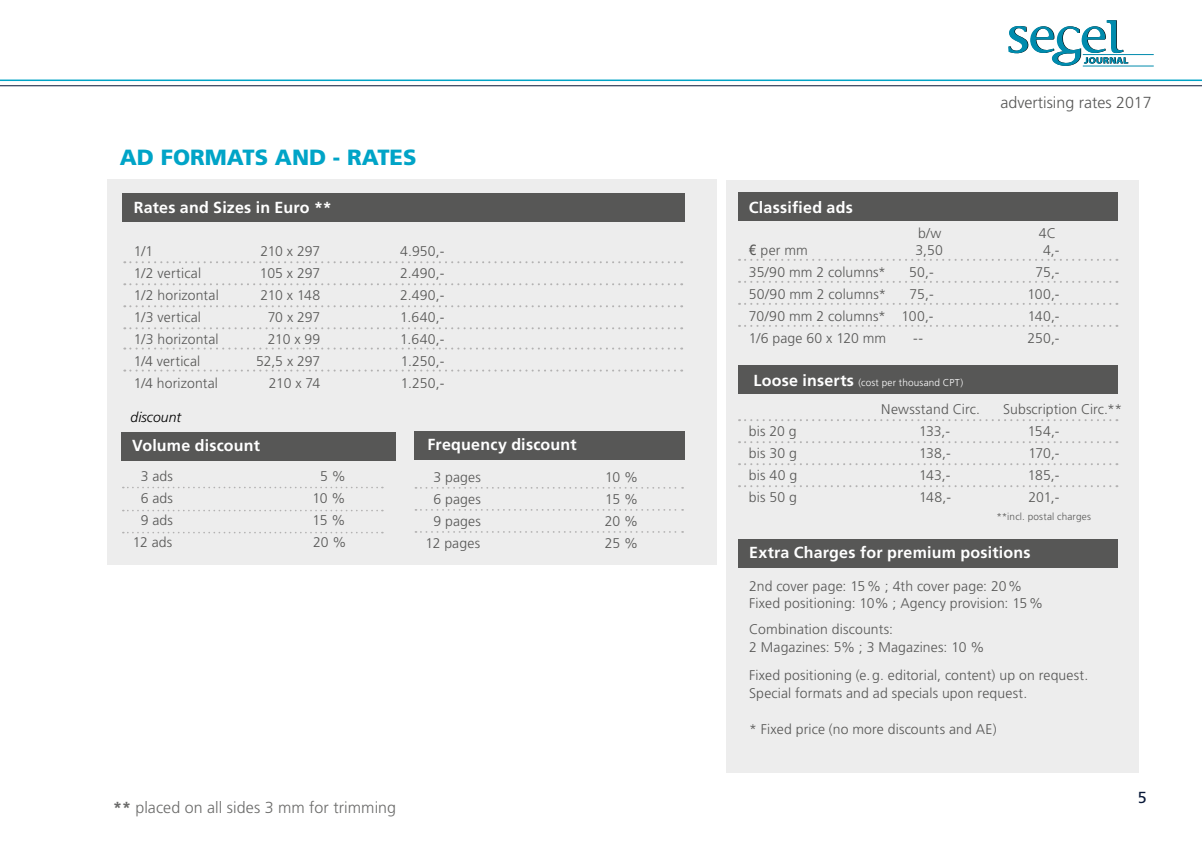
<style>
.page{position:relative;width:1202px;height:845px;background:#fff}
.page>*{position:absolute;margin:0;border:0;box-sizing:border-box;transform-origin:0 0}
.t1{font:900 22px "Frutiger";color:#00a4c7}
.t2{font:700 16px "Frutiger";letter-spacing:.015em;color:#fff}
.t3{font:300 16px "Frutiger";letter-spacing:.005em;color:#6b6b6a}
.t4{font:300 16px "Frutiger";color:#575756}
.t5{font:16px "Frutiger";color:#091939}
.t6{font:300 14px/18px "Frutiger";letter-spacing:.01em;color:#575756}
.t7{font:300 14px/22px "Frutiger";letter-spacing:-.01em;color:#575756;text-align:right}
.t8{font:italic 300 14px "Frutiger";color:#000}
.t9{font:300 10px "Frutiger";letter-spacing:.015em;color:#fff}
.t10{font:300 10px "Frutiger";letter-spacing:.02em;color:#575756}
.s1{font-weight:700}
.s2{font-family:"Bell Gothic Std";font-weight:700}
.s3{font-weight:700;font-size:16px}
</style>
<div class="page">
<hr style="left:0;top:80px;width:1202px;height:1px;background:#00a4c7">
<hr style="left:0;top:85px;width:1202px;height:1px;background:#091939">
<svg style="left:1008px;top:20px;width:120px;height:46px"></svg>
<hr style="left:1083px;top:54px;width:71px;height:1px;background:#008bad">
<hr style="left:1083px;top:66px;width:71px;height:1px;background:#008bad">
<div style="left:108px;top:179px;width:609px;height:386px;background:#ededed"></div>
<div style="left:726px;top:180px;width:413px;height:593px;background:#ededed"></div>
<div style="left:123px;top:193px;width:562px;height:28px;background:#575756"></div>
<div style="left:738px;top:192px;width:379px;height:28px;background:#575756"></div>
<div style="left:738px;top:365px;width:379px;height:28px;background:#575756"></div>
<div style="left:738px;top:539px;width:379px;height:28px;background:#575756"></div>
<svg style="left:124px;top:261px;width:558px;height:2px"></svg>
<svg style="left:739px;top:259px;width:378px;height:2px"></svg>
<svg style="left:739px;top:419px;width:378px;height:2px"></svg>
<svg style="left:124px;top:283px;width:558px;height:2px"></svg>
<svg style="left:739px;top:281px;width:378px;height:2px"></svg>
<svg style="left:739px;top:441px;width:378px;height:2px"></svg>
<svg style="left:124px;top:347px;width:558px;height:2px"></svg>
<svg style="left:124px;top:305px;width:558px;height:2px"></svg>
<svg style="left:739px;top:303px;width:378px;height:2px"></svg>
<svg style="left:739px;top:463px;width:378px;height:2px"></svg>
<svg style="left:124px;top:369px;width:558px;height:2px"></svg>
<svg style="left:124px;top:327px;width:558px;height:2px"></svg>
<svg style="left:739px;top:325px;width:378px;height:2px"></svg>
<svg style="left:739px;top:485px;width:378px;height:2px"></svg>
<div style="left:122px;top:432px;width:274px;height:28px;background:#575756"></div>
<svg style="left:123px;top:487px;width:260px;height:1px"></svg>
<svg style="left:123px;top:510px;width:260px;height:1px"></svg>
<svg style="left:123px;top:532px;width:260px;height:1px"></svg>
<div style="left:414px;top:431px;width:271px;height:28px;background:#575756"></div>
<svg style="left:415px;top:487px;width:268px;height:2px"></svg>
<svg style="left:415px;top:509px;width:268px;height:2px"></svg>
<svg style="left:415px;top:531px;width:268px;height:2px"></svg>
<h1 class="t1" style="left:120px;top:144px;width:296px">AD FORMATS AND - RATES</h1>
<p class="t2" style="left:134px;top:198px;width:200px">Rates and Sizes in Euro **</p>
<p class="t2" style="left:749px;top:198px;width:105px">Classified ads</p>
<p class="t4" style="left:1000px;top:93px;width:153px">advertising rates 2017</p>
<p class="t6" style="left:918px;top:224px;width:25px">b/w</p>
<p class="t6" style="left:1039px;top:224px;width:19px">4C</p>
<p class="t6" style="left:134px;top:243px;width:21px">1/1</p>
<p class="t6" style="left:400px;top:243px;width:46px">4.950,-</p>
<p class="t6" style="left:134px;top:265px;width:69px">1/2 vertical</p>
<p class="t6" style="left:400px;top:265px;width:46px">2.490,-</p>
<p class="t6" style="left:134px;top:287px;width:86px">1/2 horizontal</p>
<p class="t6" style="left:400px;top:287px;width:46px">2.490,-</p>
<p class="t6" style="left:134px;top:309px;width:69px">1/3 vertical</p>
<p class="t6" style="left:400px;top:309px;width:46px">1.640,-</p>
<p class="t6" style="left:134px;top:331px;width:86px">1/3 horizontal</p>
<p class="t6" style="left:400px;top:331px;width:46px">1.640,-</p>
<p class="t6" style="left:134px;top:353px;width:68px">1/4 vertical</p>
<p class="t6" style="left:401px;top:353px;width:45px">1.250,-</p>
<p class="t6" style="left:134px;top:374px;width:86px">1/4 horizontal</p>
<p class="t6" style="left:401px;top:374px;width:45px">1.250,-</p>
<p class="t7" style="left:256px;top:241px;width:66px">210 x 297<br>105 x 297<br>210 x 148<br>70 x 297<br>210 x 99<br>52,5 x 297<br>210 x 74</p>
<p class="t8" style="left:131px;top:409px;width:52px">discount</p>
<p class="t2" style="left:132px;top:435px;width:129px">Volume discount</p>
<p class="t6" style="left:141px;top:467px;width:34px">3 ads</p>
<p class="t6" style="left:320px;top:467px;width:27px">5 %</p>
<p class="t6" style="left:141px;top:489px;width:34px">6 ads</p>
<p class="t6" style="left:312px;top:489px;width:35px">10 %</p>
<p class="t6" style="left:141px;top:511px;width:34px">9 ads</p>
<p class="t6" style="left:313px;top:511px;width:34px">15 %</p>
<p class="t6" style="left:133px;top:533px;width:41px">12 ads</p>
<p class="t6" style="left:313px;top:533px;width:35px">20 %</p>
<p class="t2" style="left:428px;top:435px;width:151px">Frequency discount</p>
<p class="t6" style="left:433px;top:468px;width:49px">3 pages</p>
<p class="t6" style="left:605px;top:468px;width:35px">10 %</p>
<p class="t6" style="left:433px;top:490px;width:49px">6 pages</p>
<p class="t6" style="left:605px;top:490px;width:34px">15 %</p>
<p class="t6" style="left:433px;top:512px;width:49px">9 pages</p>
<p class="t6" style="left:605px;top:512px;width:35px">20 %</p>
<p class="t6" style="left:426px;top:534px;width:56px">12 pages</p>
<p class="t6" style="left:605px;top:534px;width:35px">25 %</p>
<p class="t3" style="left:113px;top:798px;width:284px"><span class="s1">**</span> placed on all sides 3 mm for trimming</p>
<p class="t6" style="left:749px;top:241px;width:60px"><span class="s2">€</span> per mm</p>
<p class="t6" style="left:915px;top:241px;width:29px">3,50</p>
<p class="t6" style="left:1043px;top:241px;width:18px">4,-</p>
<p class="t6" style="left:749px;top:263px;width:138px">35/90 mm 2 columns*</p>
<p class="t6" style="left:909px;top:263px;width:26px">50,-</p>
<p class="t6" style="left:1035px;top:263px;width:26px">75,-</p>
<p class="t6" style="left:749px;top:285px;width:139px">50/90 mm 2 columns*</p>
<p class="t6" style="left:910px;top:285px;width:26px">75,-</p>
<p class="t6" style="left:1027px;top:285px;width:34px">100,-</p>
<p class="t6" style="left:749px;top:307px;width:186px">70/90 mm 2 columns* 100,-</p>
<p class="t6" style="left:1028px;top:307px;width:33px">140,-</p>
<p class="t6" style="left:749px;top:329px;width:139px">1/6 page 60 x 120 mm</p>
<p class="t6" style="left:913px;top:329px;width:11px">--</p>
<p class="t6" style="left:1027px;top:329px;width:34px">250,-</p>
<p class="t9" style="left:753px;top:376px;width:211px"><span class="s3">Loose inserts</span> (cost per thousand CPT)</p>
<p class="t6" style="left:881px;top:400px;width:100px">N ewsstand Circ.</p>
<p class="t6" style="left:1003px;top:400px;width:121px">Subscription Circ.**</p>
<p class="t6" style="left:749px;top:422px;width:49px">bis 20 g</p>
<p class="t6" style="left:919px;top:422px;width:33px">133,-</p>
<p class="t6" style="left:1028px;top:422px;width:33px">154,-</p>
<p class="t6" style="left:749px;top:444px;width:50px">bis 30 g</p>
<p class="t6" style="left:919px;top:444px;width:33px">138,-</p>
<p class="t6" style="left:1028px;top:444px;width:33px">170,-</p>
<p class="t6" style="left:749px;top:465px;width:50px">bis 40 g</p>
<p class="t6" style="left:919px;top:465px;width:33px">143,-</p>
<p class="t6" style="left:1028px;top:465px;width:33px">185,-</p>
<p class="t6" style="left:749px;top:487px;width:49px">bis 50 g</p>
<p class="t6" style="left:919px;top:487px;width:34px">148,-</p>
<p class="t6" style="left:1028px;top:487px;width:33px">201,-</p>
<p class="t10" style="left:996px;top:510px;width:96px">**incl. postal charges</p>
<p class="t2" style="left:749px;top:543px;width:283px">Extra Charges for premium positions</p>
<p class="t6" style="left:749px;top:577px;width:295px;line-height:16.8px">2nd cover page: 15% ; 4th cover page: 20%<br>Fixed positioning: 10% ; Agency provision: 15%</p>
<p class="t6" style="left:749px;top:620px;width:237px">Combination discounts:<br>2 Magazines: 5% ; 3 Magazines: 10 %</p>
<p class="t6" style="left:749px;top:666px;width:341px">Fixed positioning (e. g. editorial, content) up on request.<br>Special formats and ad specials upon request.</p>
<p class="t6" style="left:749px;top:720px;width:249px">* Fixed price (no more discounts and AE)</p>
<p class="t5" style="left:1138px;top:787px;width:10px">5</p>
</div>
